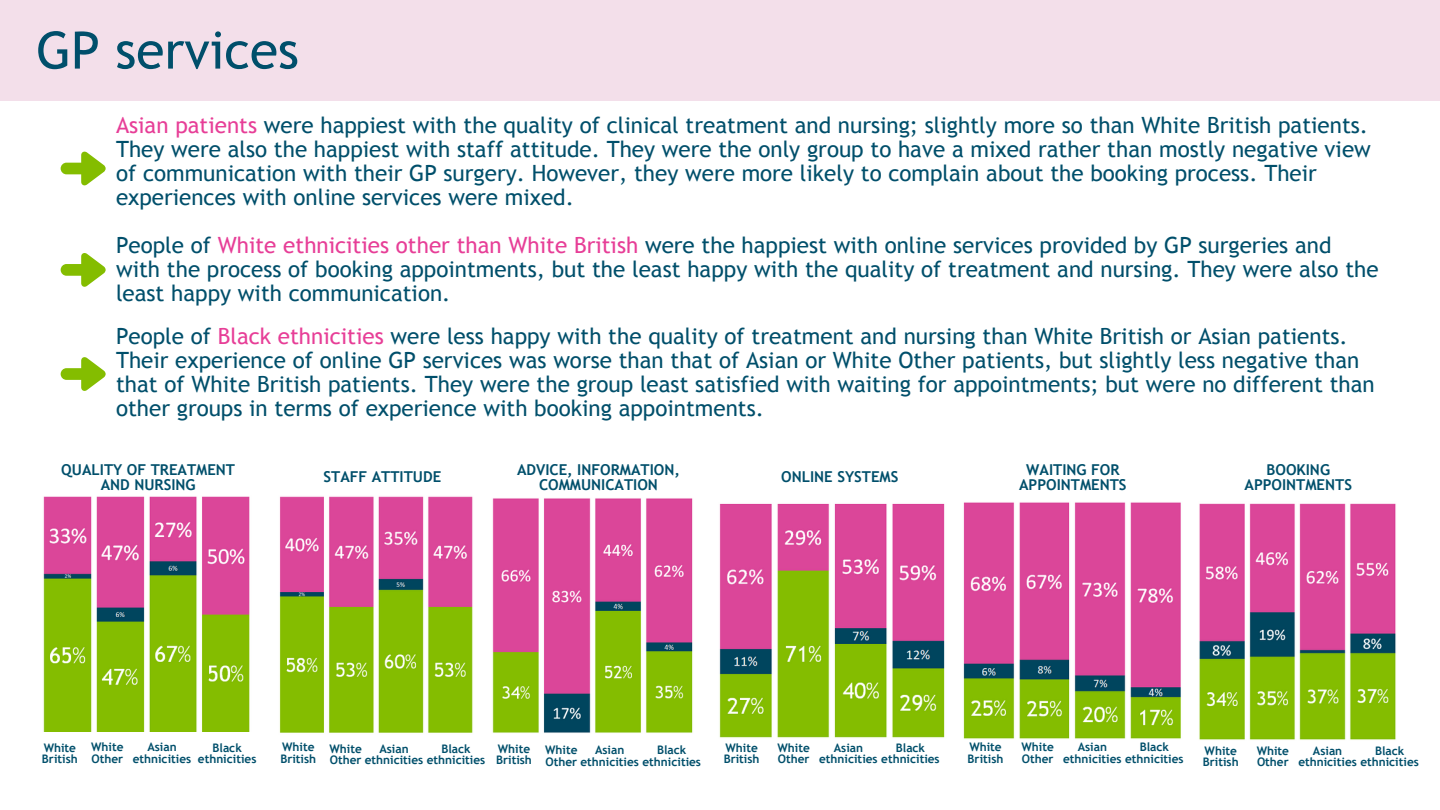
<style>
.page{position:relative;width:1440px;height:810px;background:#fff}
.page>*{position:absolute;margin:0;border:0;box-sizing:border-box;transform-origin:0 0}
.t1{font:51.6px "Trebuchet MS";color:#004f6b}
.t2{font:22.4px/24px "Trebuchet MS";color:#004f6b}
.t3{font:700 15px/15px "Trebuchet MS";color:#004f6b;text-align:center}
.t4{font:700 11.8px/11.2px "Trebuchet MS";color:#004f6b}
.s1{color:#e73e97}
</style>
<div class="page">
<div style="left:0;top:0;width:1440px;height:101px;background:#f3dfea"></div>
<svg style="left:61px;top:152px;width:45px;height:33px"></svg>
<svg style="left:61px;top:253px;width:45px;height:34px"></svg>
<svg style="left:61px;top:357px;width:45px;height:34px"></svg>
<img style="left:43px;top:496px;width:207px;height:236px">
<img style="left:279px;top:496px;width:194px;height:237px">
<img style="left:492px;top:498px;width:201px;height:235px">
<img style="left:719px;top:503px;width:226px;height:235px">
<img style="left:963px;top:502px;width:218px;height:237px">
<img style="left:1199px;top:503px;width:197px;height:237px">
<p class="t1" style="left:36px;top:20px;width:264px">GP services</p>
<p class="t2" style="left:116px;top:113px;width:1256px"><span class="s1">Asian patients</span> were happiest with the quality of clinical treatment and nursing; slightly more so than White British patients.<br>They were also the happiest with staff attitude. They were the only group to have a mixed rather than mostly negative view of communication with their GP surgery. However, they were more likely to complain about the booking process. Their experiences with online services were mixed.</p>
<p class="t2" style="left:116px;top:233px;width:1264px">People of <span class="s1">White ethnicities other than White British</span> were the happiest with online services provided by GP surgeries and with the process of booking appointments, but the least happy with the quality of treatment and nursing. They were also the least happy with communication.</p>
<p class="t2" style="left:116px;top:324px;width:1260px">People of <span class="s1">Black ethnicities</span> were less happy with the quality of treatment and nursing than White British or Asian patients.<br>Their experience of online GP services was worse than that of Asian or White Other patients, but slightly less negative than that of White British patients. They were the group least satisfied with waiting for appointments; but were no different than other groups in terms of experience with booking appointments.</p>
<p class="t3" style="left:61px;top:462px;width:175px">QUALITY OF TREATMENT<br>AND NURSING</p>
<p class="t3" style="left:324px;top:469px;width:119px">STAFF ATTITUDE</p>
<p class="t3" style="left:517px;top:462px;width:164px">ADVICE, INFORMATION,<br>COMMUNICATION</p>
<p class="t3" style="left:781px;top:469px;width:119px">ONLINE SYSTEMS</p>
<p class="t3" style="left:1245px;top:462px;width:109px">BOOKING<br>APPOINTMENTS</p>
<p class="t3" style="left:1019px;top:462px;width:109px">WAITING FOR<br>APPOINTMENTS</p>
<p class="t4" style="left:42px;top:742px;width:37px">White<br>British</p>
<p class="t4" style="left:91px;top:742px;width:34px">White<br>Other</p>
<p class="t4" style="left:133px;top:742px;width:60px;text-align:center">Asian ethnicities</p>
<p class="t4" style="left:198px;top:742px;width:60px;text-align:center">Black ethnicities</p>
<p class="t4" style="left:280px;top:742px;width:37px">White<br>British</p>
<p class="t4" style="left:330px;top:743px;width:157px">White<br>Other ethnicities ethnicities</p>
<p class="t4" style="left:379px;top:743px;width:31px">Asian</p>
<p class="t4" style="left:441px;top:743px;width:31px">Black</p>
<p class="t4" style="left:496px;top:743px;width:37px">White<br>British</p>
<p class="t4" style="left:545px;top:744px;width:157px">White<br>Other ethnicities ethnicities</p>
<p class="t4" style="left:595px;top:744px;width:31px">Asian</p>
<p class="t4" style="left:657px;top:744px;width:31px">Black</p>
<p class="t4" style="left:724px;top:742px;width:37px">White<br>British</p>
<p class="t4" style="left:778px;top:742px;width:34px">White<br>Other</p>
<p class="t4" style="left:819px;top:742px;width:122px;text-indent:15px">Asian<br>ethnicities ethnicities</p>
<p class="t4" style="left:896px;top:742px;width:31px">Black</p>
<p class="t4" style="left:968px;top:742px;width:37px">White<br>British</p>
<p class="t4" style="left:1021px;top:742px;width:34px">White<br>Other</p>
<p class="t4" style="left:1063px;top:742px;width:122px;text-indent:15px">Asian<br>ethnicities ethnicities</p>
<p class="t4" style="left:1140px;top:742px;width:31px">Black</p>
<p class="t4" style="left:1203px;top:745px;width:37px">White<br>British</p>
<p class="t4" style="left:1257px;top:745px;width:34px">White<br>Other</p>
<p class="t4" style="left:1298px;top:745px;width:122px;text-indent:15px">Asian<br>ethnicities ethnicities</p>
<p class="t4" style="left:1375px;top:745px;width:31px">Black</p>
</div>
